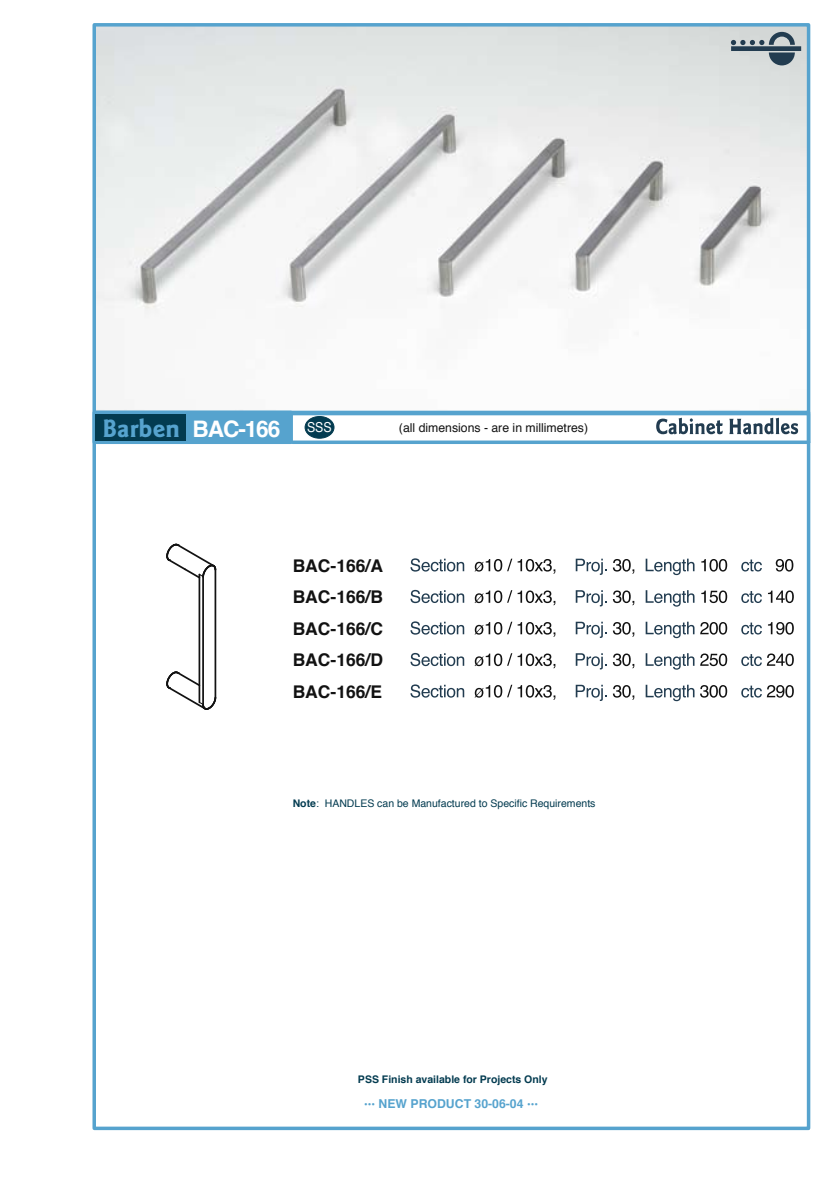
<style>
.page{position:relative;width:833px;height:1182px;background:#fff}
.page>*{position:absolute;margin:0;border:0;box-sizing:border-box;transform-origin:0 0}
.t1{font:700 22.75px "Helvetica";letter-spacing:-.05em;color:#fff}
.t2{font:700 17.5px/31.5px "Helvetica";color:#121212;text-align:justify}
.t3{font:12.25px "Helvetica";color:#121212}
.t4{font:700 12.25px "Helvetica";color:#56a3ce}
.t5{font:10.5px "Helvetica";color:#033b50}
.t6{font:700 10.5px "Helvetica";color:#033b50}
.s1{font-family:"Goudy Sans";font-size:26.25px;color:#56a3ce}
.s2{font-weight:700}
.s3{font-weight:400;font-size:10.5px}
</style>
<div class="page">
<img style="left:97px;top:28px;width:708px;height:289px">
<div style="left:92px;top:412px;width:718px;height:717px;border:4px solid #56a3ce"></div>
<div style="left:92px;top:23px;width:718px;height:391px;border:4px solid #56a3ce"></div>
<div style="left:94px;top:412px;width:197px;height:30px;background:#56a3ce"></div>
<div style="left:93px;top:410px;width:200px;height:34px;border:4px solid #56a3ce"></div>
<div style="left:96px;top:414px;width:90px;height:26px;background:#033b50"></div>
<svg style="left:293px;top:440px;width:516px;height:4px;background:#6caed4"></svg>
<hr style="left:807px;top:412px;width:3px;height:30px;background:#56a3ce">
<svg style="left:656px;top:417px;width:67px;height:17px"></svg>
<svg style="left:729px;top:417px;width:69px;height:17px"></svg>
<div style="left:305px;top:416px;width:29px;height:22px;background:#033b50;border-radius:50%"></div>
<div style="left:305px;top:416px;width:29px;height:22px;border:1px solid #033b50;border-radius:50%"></div>
<svg style="left:731px;top:32px;width:70px;height:33px;background:#94a0a7"></svg>
<svg style="left:410px;top:558px;width:54px;height:13px"></svg>
<svg style="left:475px;top:558px;width:37px;height:13px"></svg>
<svg style="left:518px;top:559px;width:37px;height:14px"></svg>
<svg style="left:576px;top:558px;width:31px;height:17px"></svg>
<svg style="left:613px;top:559px;width:21px;height:14px"></svg>
<svg style="left:646px;top:558px;width:49px;height:17px"></svg>
<svg style="left:701px;top:559px;width:26px;height:12px"></svg>
<svg style="left:741px;top:559px;width:21px;height:12px"></svg>
<svg style="left:776px;top:559px;width:17px;height:12px"></svg>
<svg style="left:410px;top:590px;width:54px;height:13px"></svg>
<svg style="left:475px;top:590px;width:37px;height:13px"></svg>
<svg style="left:518px;top:590px;width:37px;height:15px"></svg>
<svg style="left:576px;top:590px;width:31px;height:16px"></svg>
<svg style="left:613px;top:590px;width:21px;height:15px"></svg>
<svg style="left:646px;top:590px;width:49px;height:16px"></svg>
<svg style="left:701px;top:590px;width:26px;height:13px"></svg>
<svg style="left:741px;top:591px;width:21px;height:12px"></svg>
<svg style="left:768px;top:590px;width:26px;height:13px"></svg>
<svg style="left:410px;top:621px;width:54px;height:13px"></svg>
<svg style="left:475px;top:621px;width:37px;height:13px"></svg>
<svg style="left:518px;top:622px;width:37px;height:14px"></svg>
<svg style="left:576px;top:621px;width:31px;height:17px"></svg>
<svg style="left:613px;top:622px;width:21px;height:14px"></svg>
<svg style="left:646px;top:621px;width:81px;height:17px"></svg>
<svg style="left:741px;top:622px;width:21px;height:12px"></svg>
<svg style="left:768px;top:622px;width:26px;height:12px"></svg>
<svg style="left:410px;top:653px;width:54px;height:13px"></svg>
<svg style="left:475px;top:653px;width:37px;height:13px"></svg>
<svg style="left:518px;top:653px;width:37px;height:15px"></svg>
<svg style="left:576px;top:653px;width:31px;height:16px"></svg>
<svg style="left:613px;top:653px;width:21px;height:15px"></svg>
<svg style="left:646px;top:653px;width:81px;height:16px"></svg>
<svg style="left:741px;top:653px;width:53px;height:13px"></svg>
<svg style="left:410px;top:684px;width:54px;height:13px"></svg>
<svg style="left:475px;top:684px;width:37px;height:13px"></svg>
<svg style="left:518px;top:685px;width:37px;height:14px"></svg>
<svg style="left:576px;top:684px;width:31px;height:17px"></svg>
<svg style="left:613px;top:685px;width:21px;height:14px"></svg>
<svg style="left:646px;top:684px;width:81px;height:17px"></svg>
<svg style="left:741px;top:685px;width:53px;height:12px"></svg>
<hr style="left:215px;top:569px;width:1px;height:128px;background:#121212">
<hr style="left:199px;top:574px;width:1px;height:128px;background:#121212">
<hr style="left:202px;top:577px;width:2px;height:127px;background:#121212">
<svg style="left:166px;top:543px;width:50px;height:37px"></svg>
<svg style="left:166px;top:670px;width:50px;height:40px"></svg>
<h1 class="t1" style="left:103px;top:408px;width:231px"><span class="s1">Barben</span> BAC-166 <sup>SSS</sup></h1>
<p class="t3" style="left:399px;top:417px;width:191px">(all dimensions - are in millimetres)</p>
<h2 class="t2" style="left:293px;top:549px;width:92px">BAC-166/A BAC-166/B BAC-166/C BAC-166/D BAC-166/E</h2>
<p class="t5" style="left:293px;top:794px;width:304px"><span class="s2">Note</span>: HANDLES can be Manufactured to Specific Requirements</p>
<p class="t6" style="left:358px;top:1069px;width:191px">PSS Finish available for Projects Only</p>
<p class="t4" style="left:364px;top:1092px;width:175px"><span class="s3">•••</span> NEW PRODUCT 30-06-04 <span class="s3">•••</span></p>
</div>
